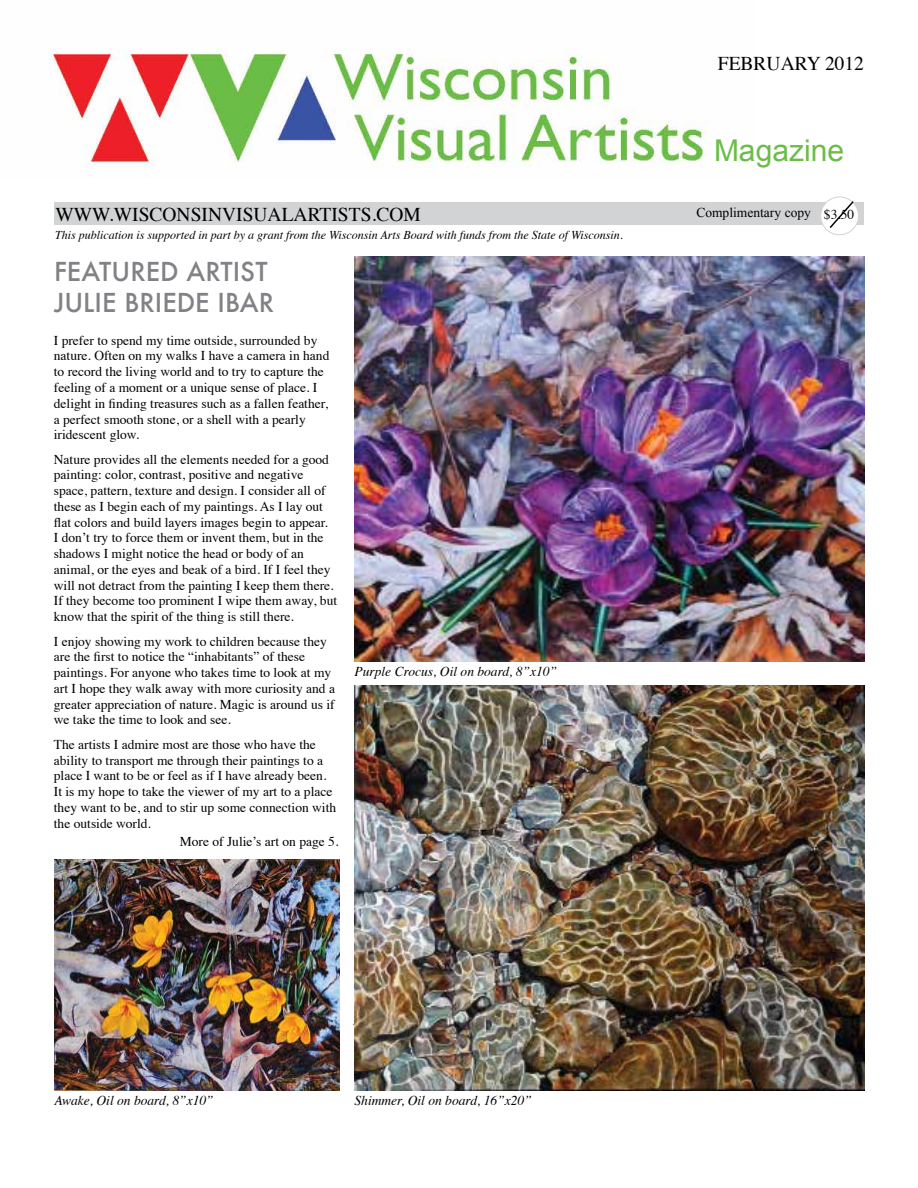
<style>
.page{position:relative;width:918px;height:1188px;background:#fff}
.page>*{position:absolute;margin:0;border:0;box-sizing:border-box;transform-origin:0 0}
.t1{font:30px "Arial";color:#6abd46}
.t2{font:500 25.5px/30.6px "Futura";color:#808285}
.t3{font:19.5px "Times";color:#000}
.t4{font:13.5px/15.8px "Times";color:#000}
.t5{font:italic 13.5px "Times";color:#000}
.t6{font:13.5px "Times New Roman";color:#000}
.t7{font:italic 12px "Times";color:#000}
.s1{font-family:"Times"}
</style>
<div class="page">
<div style="left:54px;top:202px;width:810px;height:23px;background:#d2d3d4"></div>
<img style="left:49px;top:48px;width:659px;height:120px">
<div style="left:821px;top:197px;width:37px;height:38px;background:#fff;border-radius:50%"></div>
<div style="left:820px;top:197px;width:39px;height:38px;border:1px solid #d1d3d4;border-radius:50%"></div>
<svg style="left:828px;top:199px;width:27px;height:31px"></svg>
<img style="left:355px;top:257px;width:509px;height:404px">
<img style="left:355px;top:686px;width:509px;height:404px">
<img style="left:54px;top:859px;width:286px;height:231px">
<h3 class="t3" style="left:718px;top:45px;width:51px">FEBRUAR</h3>
<h3 class="t3" style="left:807px;top:45px;width:59px">Y 2012</h3>
<h1 class="t1" style="left:714px;top:131px;width:132px">Magazine</h1>
<h3 class="t3" style="left:56px;top:196px;width:367px">www.wisconsinvisualartists.com</h3>
<p class="t6" style="left:696px;top:204px;width:159px">Complimentary copy <span class="s1">$3.50</span></p>
<p class="t7" style="left:55px;top:224px;width:569px">This publication is supported in part by a grant from the Wisconsin Arts Board with funds from the State of Wisconsin.</p>
<h2 class="t2" style="left:54px;top:256px;width:222px">FEATURED ARTIST<br>JULIE BRIEDE IBAR</h2>
<p class="t4" style="left:54px;top:331px;width:277px">I prefer to spend my time outside, surrounded by nature. Often on my walks I have a camera in hand to record the living world and to try to capture the feeling of a moment or a unique sense of place. I delight in finding treasures such as a fallen feather, a perfect smooth stone, or a shell with a pearly iridescent glow.</p>
<p class="t4" style="left:54px;top:450px;width:285px">Nature provides all the elements needed for a good painting: color, contrast, positive and negative space, pattern, texture and design. I consider all of these as I begin each of my paintings. As I lay out flat colors and build layers images begin to appear.<br>I don’t try to force them or invent them, but in the shadows I might notice the head or body of an animal, or the eyes and beak of a bird. If I feel they will not detract from the painting I keep them there.<br>If they become too prominent I wipe them away, but know that the spirit of the thing is still there.</p>
<p class="t4" style="left:54px;top:632px;width:283px">I enjoy showing my work to children because they are the first to notice the “inhabitants” of these paintings. For anyone who takes time to look at my art I hope they walk away with more curiosity and a greater appreciation of nature. Magic is around us if we take the time to look and see.</p>
<p class="t4" style="left:54px;top:735px;width:284px">The artists I admire most are those who have the ability to transport me through their paintings to a place I want to be or feel as if I have already been.<br>It is my hope to take the viewer of my art to a place they want to be, and to stir up some connection with the outside world.</p>
<p class="t4" style="left:180px;top:833px;width:160px">More of Julie’s art on page 5.</p>
<p class="t5" style="left:355px;top:660px;width:204px">Purple Crocus, Oil on board, 8”x10”</p>
<p class="t5" style="left:55px;top:1089px;width:161px">Awake, Oil on board, 8”x10”</p>
<p class="t5" style="left:355px;top:1089px;width:179px">Shimmer, Oil on board, 16”x20”</p>
</div>
